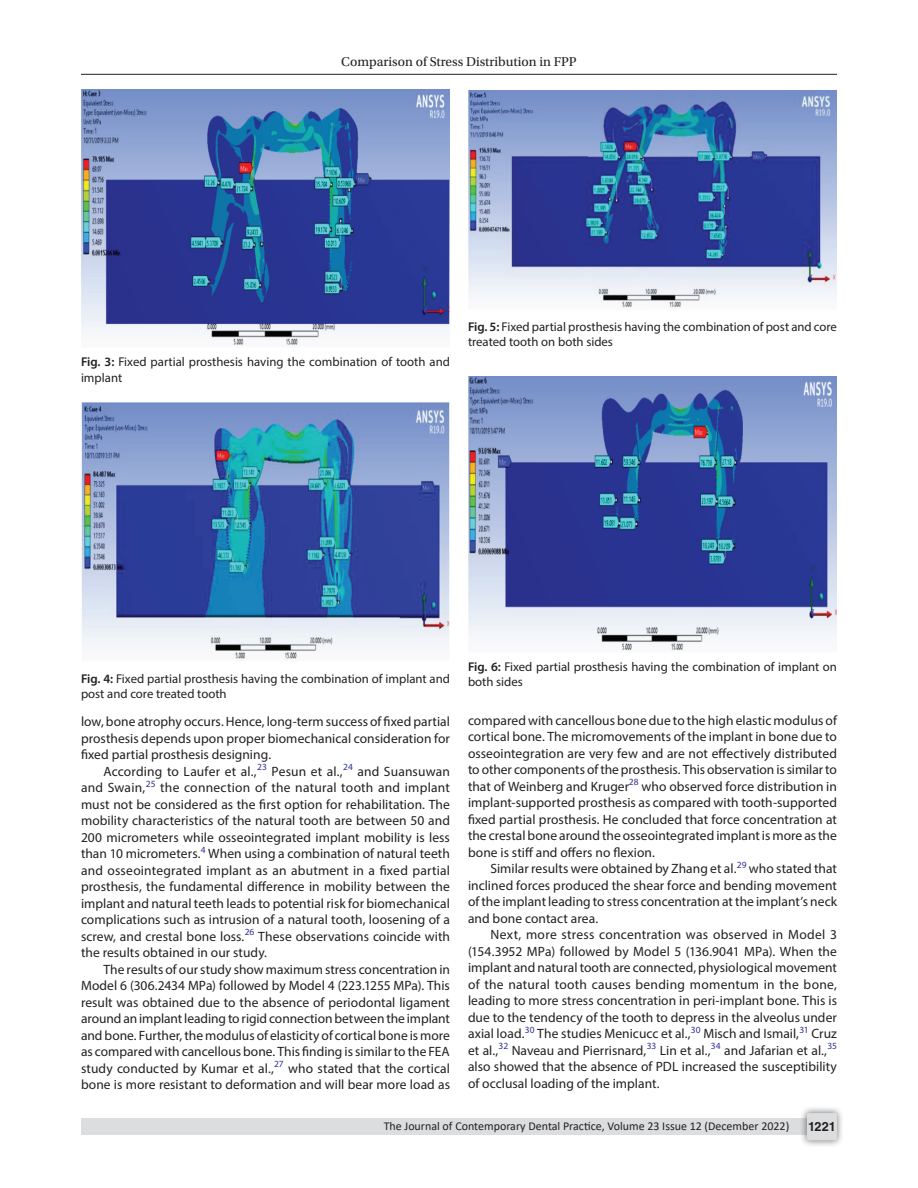
<style>
.page{position:relative;width:918px;height:1188px;background:#fff}
.page>*{position:absolute;margin:0;border:0;box-sizing:border-box;transform-origin:0 0}
.Para-Indent{font:13.5px/16.5px "Myriad Pro";letter-spacing:.005em;color:#231f20;text-align:justify}
.t1{font:13.5px "Utopia Std";color:#231f20}
.FigCaption{font:12.75px/15.3px "Myriad Pro";color:#231f20}
.t2{font:700 12.75px "Helvetica LT Std";color:#231f20}
.t3{font:12px "Calibri";color:#231f20}
.s1{font-weight:600}
</style>
<div class="page">
<hr style="left:81px;top:74px;width:756px;height:1px;background:#231f20">
<div style="left:81px;top:1119px;width:756px;height:16px;background:#dcdddf"></div>
<div style="left:800px;top:1106px;width:44px;height:41px;background:#231f20;opacity:.61"></div>
<div style="left:807px;top:1113px;width:30px;height:27px;background:#dcdddf;border-radius:2px"></div>
<img style="left:82px;top:403px;width:367px;height:258px">
<img style="left:469px;top:90px;width:367px;height:218px">
<img style="left:469px;top:376px;width:367px;height:275px">
<img style="left:82px;top:90px;width:367px;height:256px">
<p class="t1" style="left:341px;top:55px;width:237px">Comparison of Stress Distribution in FPP</p>
<p class="FigCaption" style="left:81px;top:354px;width:371px"><span class="s1">Fig. 3:</span> Fixed partial prosthesis having the combination of tooth and implant</p>
<p class="FigCaption" style="left:468px;top:319px;width:370px"><span class="s1">Fig. 5:</span> Fixed partial prosthesis having the combination of post and core treated tooth on both sides</p>
<p class="FigCaption" style="left:81px;top:671px;width:371px"><span class="s1">Fig. 4:</span> Fixed partial prosthesis having the combination of implant and post and core treated tooth</p>
<p class="Para-Indent" style="left:81px;top:713px;width:371px">low, bone atrophy occurs. Hence, long-term success of fixed partial prosthesis depends upon proper biomechanical consideration for fixed partial prosthesis designing.</p>
<p class="Para-Indent" style="left:81px;top:763px;width:371px;text-indent:22px">According to Laufer et al.,<sup>23</sup> Pesun et al.,<sup>24</sup> and Suansuwan and Swain,<sup>25</sup> the connection of the natural tooth and implant must not be considered as the first option for rehabilitation. The mobility characteristics of the natural tooth are between 50 and 200 micrometers while osseointegrated implant mobility is less than 10 micrometers.<sup>4</sup> When using a combination of natural teeth and osseointegrated implant as an abutment in a fixed partial prosthesis, the fundamental difference in mobility between the implant and natural teeth leads to potential risk for biomechanical complications such as intrusion of a natural tooth, loosening of a screw, and crestal bone loss.<sup>26</sup> These observations coincide with the results obtained in our study.</p>
<p class="Para-Indent" style="left:81px;top:961px;width:371px;text-indent:22px">The results of our study show maximum stress concentration in Model 6 (306.2434 MPa) followed by Model 4 (223.1255 MPa). This result was obtained due to the absence of periodontal ligament around an implant leading to rigid connection between the implant and bone. Further, the modulus of elasticity of cortical bone is more as compared with cancellous bone. This finding is similar to the FEA study conducted by Kumar et al.,<sup>27</sup> who stated that the cortical bone is more resistant to deformation and will bear more load as</p>
<p class="FigCaption" style="left:468px;top:659px;width:371px"><span class="s1">Fig. 6:</span> Fixed partial prosthesis having the combination of implant on both sides</p>
<p class="Para-Indent" style="left:468px;top:712px;width:371px">compared with cancellous bone due to the high elastic modulus of cortical bone. The micromovements of the implant in bone due to osseointegration are very few and are not effectively distributed to other components of the prosthesis. This observation is similar to that of Weinberg and Kruger<sup>28</sup> who observed force distribution in implant-supported prosthesis as compared with tooth-supported fixed partial prosthesis. He concluded that force concentration at the crestal bone around the osseointegrated implant is more as the bone is stiff and offers no flexion.</p>
<p class="Para-Indent" style="left:468px;top:860px;width:371px;text-indent:22px">Similar results were obtained by Zhang et al.<sup>29</sup> who stated that inclined forces produced the shear force and bending movement of the implant leading to stress concentration at the implant’s neck and bone contact area.</p>
<p class="Para-Indent" style="left:468px;top:926px;width:371px;text-indent:22px">Next, more stress concentration was observed in Model 3 (154.3952 MPa) followed by Model 5 (136.9041 MPa). When the implant and natural tooth are connected, physiological movement of the natural tooth causes bending momentum in the bone, leading to more stress concentration in peri-implant bone. This is due to the tendency of the tooth to depress in the alveolus under axial load.<sup>30</sup> The studies Menicucc et al.,<sup>30</sup> Misch and Ismail,<sup>31</sup> Cruz et al.,<sup>32</sup> Naveau and Pierrisnard,<sup>33</sup> Lin et al.,<sup>34</sup> and Jafarian et al.,<sup>35 </sup>also showed that the absence of PDL increased the susceptibility of occlusal loading of the implant.</p>
<p class="t3" style="left:384px;top:1117px;width:407px">The Journal of Contemporary Dental Practice, Volume 23 Issue 12 (December 2022)</p>
<p class="t2" style="left:808px;top:1119px;width:29px">1221</p>
</div>
